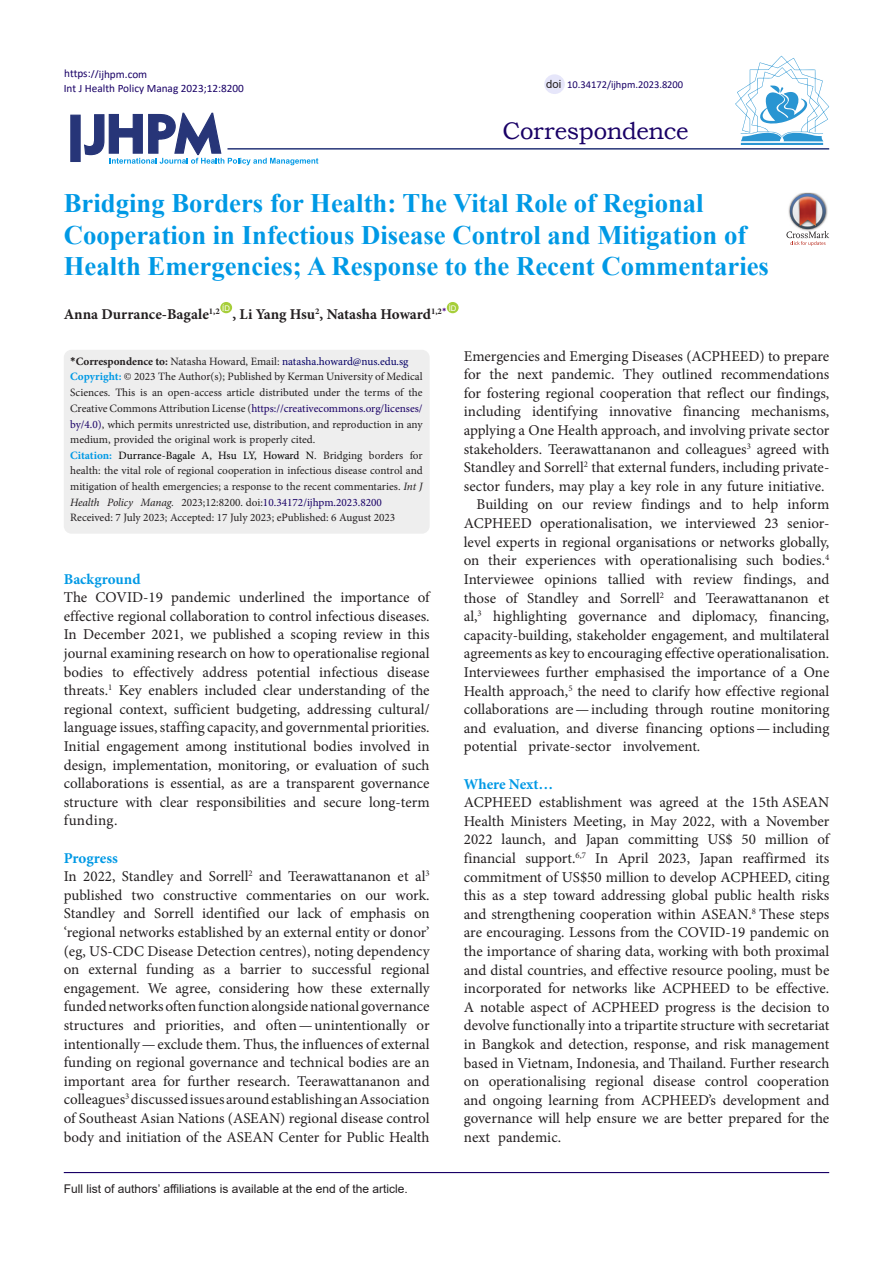
<style>
.page{position:relative;width:893px;height:1263px;background:#fff}
.page>*{position:absolute;margin:0;border:0;box-sizing:border-box;transform-origin:0 0}
.Default{font:700 26.7px/31.5px "Times New Roman";color:#0099e5}
.t1{font:24px "Bookman Old Style";letter-spacing:-.015em;color:#190066}
.t2{font:15px/18.6px "Minion Pro";letter-spacing:-.005em;color:#231f20;text-align:justify}
.Default-2{font:700 15px "Minion Pro";color:#231f20}
.t3{font:700 15px "Minion Pro";color:#0099e5}
.t4{font:12px "Arial";color:#231f20}
.Default-3{font:11.25px/15.8px "Minion Pro";color:#231f20;text-align:justify}
.t5{font:11.25px "Minion Pro";letter-spacing:-.005em;color:#050066}
.t6{font:11.25px "Calibri";color:#190066}
.t7{font:11.25px "Arial";color:#231f20}
.t8{font:10.5px "Calibri";color:#190066}
.t9{font:7.8px "Arial";color:#fff}
.s1{font-family:"Calibri";font-weight:700;color:#231f20}
.s2{font-weight:700;color:#231f20}
.s3{color:#231f20}
.s4{font-weight:700;color:#0099e5}
.s5{color:#190066}
.s6{color:#000}
.s7{font-style:italic}
</style>
<div class="page">
<svg style="left:84px;top:112px;width:234px;height:53px"></svg>
<div style="left:70px;top:115px;width:11px;height:47px;background:#273578;border:1px solid #273578"></div>
<div style="left:220px;top:302px;width:12px;height:11px;background:#a6ce39;border-radius:50%"></div>
<div style="left:447px;top:302px;width:12px;height:11px;background:#a6ce39;border-radius:50%"></div>
<hr style="left:227px;top:148px;width:602px;height:2px;background:#273578">
<hr style="left:64px;top:1172px;width:765px;height:1px;background:#190066">
<hr style="left:741px;top:143px;width:82px;height:2px;background:#2995d2">
<svg style="left:735px;top:56px;width:94px;height:85px"></svg>
<div style="left:544px;top:74px;width:21px;height:20px;background:#e6e6fa;border-radius:50%"></div>
<svg style="left:786px;top:193px;width:43px;height:53px"></svg>
<div style="left:64px;top:350px;width:366px;height:184px;background:#eee;border-radius:8px"></div>
<p class="t6" style="left:64px;top:66px;width:85px">https://ijhpm.com</p>
<p class="t6" style="left:64px;top:81px;width:182px">Int J Health Policy Manag 2023;12:8200</p>
<p class="t7" style="left:546px;top:76px;width:17px">doi</p>
<p class="t8" style="left:567px;top:77px;width:118px">10.34172/ijhpm.2023.8200</p>
<p class="t1" style="left:502px;top:115px;width:188px">Correspondence</p>
<p class="Default" style="left:64px;top:187px;width:707px">Bridging Borders for Health: The Vital Role of Regional<br>Cooperation in Infectious Disease Control and Mitigation of<br>Health Emergencies; A Response to the Recent Commentaries</p>
<p class="Default-2" style="left:64px;top:303px;width:158px">Anna Durrance-Bagale<sup>1,2</sup></p>
<p class="t9" style="left:222px;top:303px;width:9px">ID</p>
<p class="Default-2" style="left:232px;top:303px;width:215px">, Li Yang Hsu<sup>2</sup>, Natasha Howard<sup>1,2</sup><sup>*</sup></p>
<p class="t9" style="left:449px;top:303px;width:9px">ID</p>
<p class="t5" style="left:70px;top:353px;width:340px"><span class="s1">*</span><span class="s2">Correspondence to:</span> <span class="s3">Natasha Howard, Email:</span> natasha.howard@nus.edu.sg</p>
<p class="Default-3" style="left:70px;top:369px;width:354px"><span class="s4">Copyright:</span> © 2023 The Author(s); Published by Kerman University of Medical Sciences. This is an open-access article distributed under the terms of the Creative Commons Attribution License (<span class="s5">https://creativecommons.org/licenses/ by/4.0)</span>, which permits unrestricted use, distribution, and reproduction in any medium, provided the original work is properly cited.</p>
<p class="Default-3" style="left:70px;top:448px;width:354px"><span class="s4">Citation:</span> <span class="s6">Durrance-Bagale A, Hsu LY, Howard N</span>. Bridging borders for health: the vital role of regional cooperation in infectious disease control and mitigation of health emergencies; a response to the recent commentaries. <span class="s7">Int J Health Policy Manag.</span> 2023;12:8200. doi:<span class="s5">10.34172/ijhpm.2023.8200</span></p>
<p class="Default-3" style="left:70px;top:509px;width:327px">Received: 7 July 2023; Accepted: 17 July 2023; ePublished: 6 August 2023</p>
<p class="t3" style="left:64px;top:568px;width:78px">Background</p>
<p class="t2" style="left:64px;top:588px;width:367px">The COVID-19 pandemic underlined the importance of effective regional collaboration to control infectious diseases.<br>In December 2021, we published a scoping review in this journal examining research on how to operationalise regional bodies to effectively address potential infectious disease threats.<sup>1</sup> Key enablers included clear understanding of the regional context, sufficient budgeting, addressing cultural/ language issues, staffing capacity, and governmental priorities.<br>Initial engagement among institutional bodies involved in design, implementation, monitoring, or evaluation of such collaborations is essential, as are a transparent governance structure with clear responsibilities and secure long-term funding.</p>
<p class="t3" style="left:64px;top:847px;width:56px">Progress</p>
<p class="t2" style="left:64px;top:867px;width:367px">In 2022, Standley and Sorrell<sup>2</sup> and Teerawattananon et al<sup>3 </sup>published two constructive commentaries on our work.<br>Standley and Sorrell identified our lack of emphasis on ‘regional networks established by an external entity or donor’ (eg, US-CDC Disease Detection centres), noting dependency on external funding as a barrier to successful regional engagement. We agree, considering how these externally funded networks often function alongside national governance structures and priorities, and often—unintentionally or intentionally—exclude them. Thus, the influences of external funding on regional governance and technical bodies are an important area for further research. Teerawattananon and colleagues<sup>3</sup> discussed issues around establishing an Association of Southeast Asian Nations (ASEAN) regional disease control body and initiation of the ASEAN Center for Public Health</p>
<p class="t4" style="left:64px;top:1180px;width:346px">Full list of authors’ affiliations is available at the end of the article.</p>
<p class="t2" style="left:464px;top:347px;width:367px">Emergencies and Emerging Diseases (ACPHEED) to prepare for the next pandemic. They outlined recommendations for fostering regional cooperation that reflect our findings, including identifying innovative financing mechanisms, applying a One Health approach, and involving private sector stakeholders. Teerawattananon and colleagues<sup>3</sup> agreed with Standley and Sorrell<sup>2</sup> that external funders, including private&shy;sector funders, may play a key role in any future initiative.</p>
<p class="t2" style="left:464px;top:495px;width:367px;text-indent:13px">Building on our review findings and to help inform ACPHEED operationalisation, we interviewed 23 senior&shy;level experts in regional organisations or networks globally, on their experiences with operationalising such bodies.<sup>4<br></sup>Interviewee opinions tallied with review findings, and those of Standley and Sorrell<sup>2</sup> and Teerawattananon et al,<sup>3</sup> highlighting governance and diplomacy, financing, capacity-building, stakeholder engagement, and multilateral agreements as key to encouraging effective operationalisation.<br>Interviewees further emphasised the importance of a One Health approach,<sup>5</sup> the need to clarify how effective regional collaborations are—including through routine monitoring and evaluation, and diverse financing options—including potential private-sector involvement.</p>
<p class="t3" style="left:464px;top:773px;width:91px">Where Next…</p>
<p class="t2" style="left:464px;top:793px;width:367px">ACPHEED establishment was agreed at the 15th ASEAN Health Ministers Meeting, in May 2022, with a November 2022 launch, and Japan committing US$ 50 million of financial support.<sup>6,7</sup> In April 2023, Japan reaffirmed its commitment of US$50 million to develop ACPHEED, citing this as a step toward addressing global public health risks and strengthening cooperation within ASEAN.<sup>8</sup> These steps are encouraging. Lessons from the COVID-19 pandemic on the importance of sharing data, working with both proximal and distal countries, and effective resource pooling, must be incorporated for networks like ACPHEED to be effective.<br>A notable aspect of ACPHEED progress is the decision to devolve functionally into a tripartite structure with secretariat in Bangkok and detection, response, and risk management based in Vietnam, Indonesia, and Thailand. Further research on operationalising regional disease control cooperation and ongoing learning from ACPHEED’s development and governance will help ensure we are better prepared for the next pandemic.</p>
</div>
